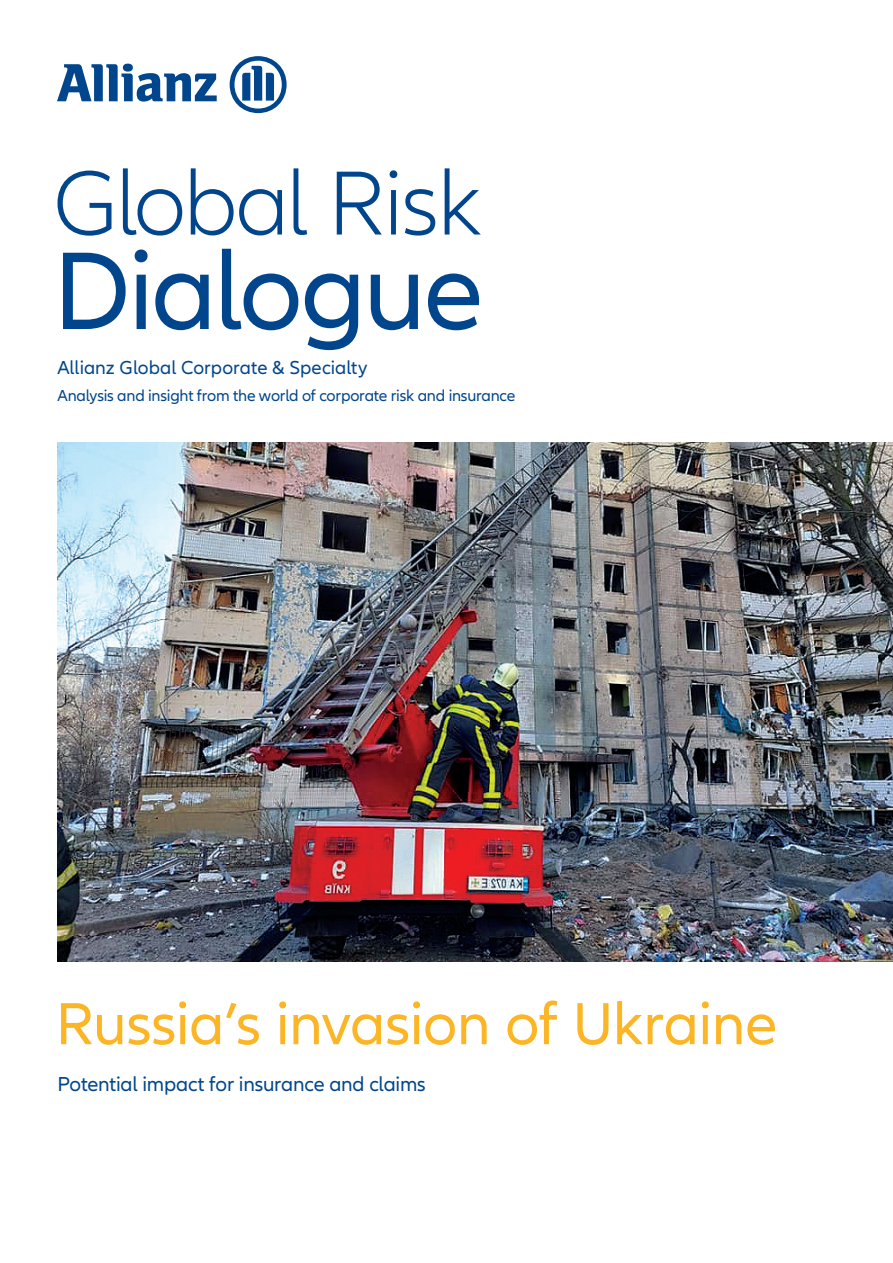
<style>
.page{position:relative;width:893px;height:1263px;background:#fff}
.page>*{position:absolute;margin:0;border:0;box-sizing:border-box;transform-origin:0 0}
.t1{font:114.45px "Allianz Neo";letter-spacing:-.025em;color:#01468c}
.t2{font:300 94.2px "Allianz Neo";letter-spacing:-.025em;color:#01468c}
.t3{font:61.5px "Allianz Neo";letter-spacing:-.01em;color:#fcb525}
.t4{font:21px "Allianz Neo";letter-spacing:-.01em;color:#01468c}
.t5{font:19.5px "Allianz Neo";color:#01468c}
.t6{font:16.5px "Allianz Neo";letter-spacing:-.015em;color:#01468c}
</style>
<div class="page">
<img style="left:58px;top:442px;width:835px;height:519px">
<svg style="left:57px;top:64px;width:160px;height:38px"></svg>
<svg style="left:230px;top:56px;width:57px;height:57px"></svg>
<h2 class="t2" style="left:53px;top:150px;width:430px">Global Risk</h2>
<h1 class="t1" style="left:53px;top:226px;width:432px">Dialogue</h1>
<p class="t6" style="left:57px;top:386px;width:460px">Analysis and insight from the world of corporate risk and insurance</p>
<p class="t5" style="left:57px;top:356px;width:312px">Allianz Global Corporate &amp; Specialty</p>
<h3 class="t3" style="left:56px;top:989px;width:723px">Russia’s invasion of Ukraine</h3>
<p class="t4" style="left:57px;top:1072px;width:370px">Potential impact for insurance and claims</p>
</div>
